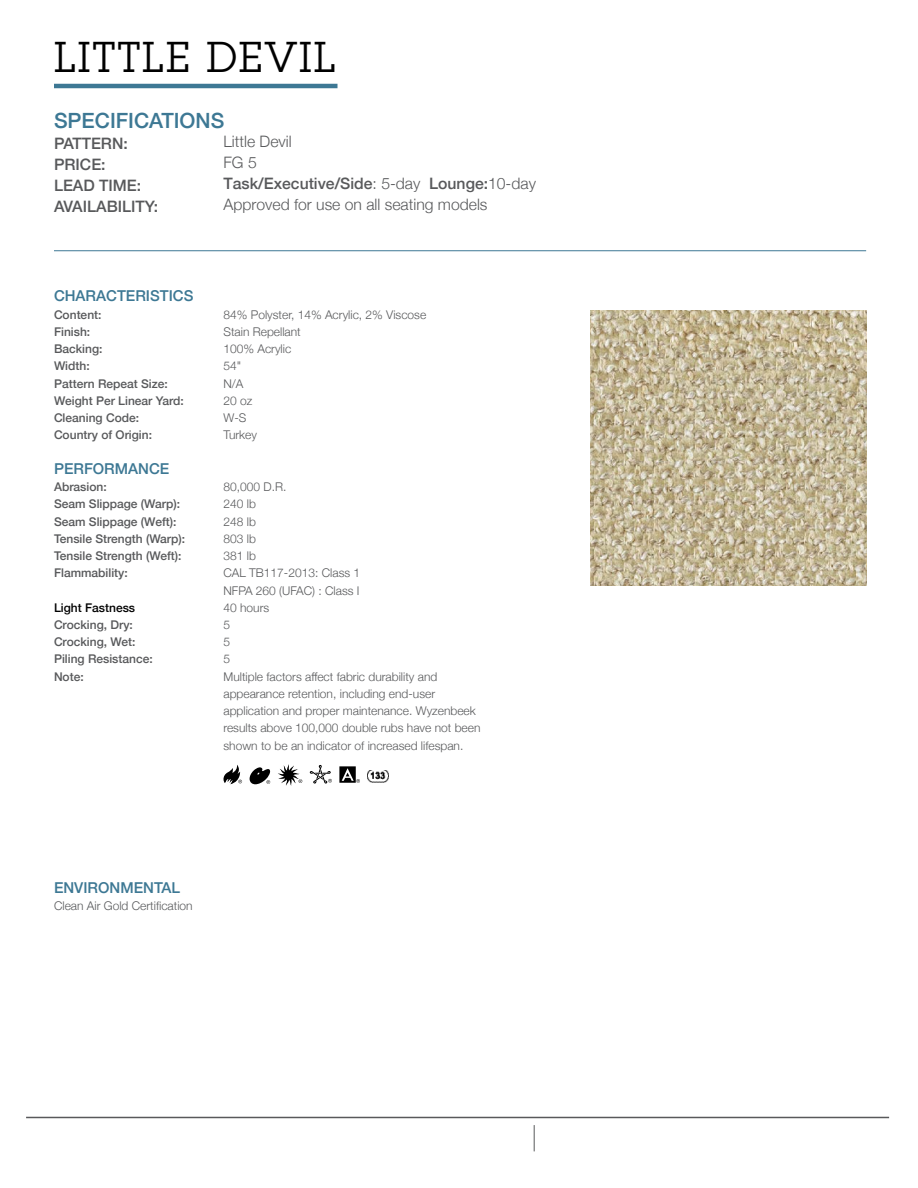
<style>
.page{position:relative;width:918px;height:1188px;background:#fff}
.page>*{position:absolute;margin:0;border:0;box-sizing:border-box;transform-origin:0 0}
.t1{font:42px "Lubalin Graph Std";letter-spacing:.05em;color:#000}
.t2{font:500 21px "Helvetica Neue";color:#3d7894}
.t3{font:300 15.75px/21px "Helvetica Neue";color:#58595b}
.t4{font:500 15.75px/21px "Helvetica Neue";color:#58595b}
.t5{font:500 15px "Helvetica Neue";color:#3d7894}
.t6{font:300 12px/17.2px "Helvetica Neue";color:#58595b}
.t7{font:500 12px "Helvetica Neue";color:#58595b}
.t8{font:500 12px "Helvetica Neue";color:#000}
.s1{font-weight:500}
</style>
<div class="page">
<hr style="left:26px;top:1117px;width:863px;height:1px;background:#58595b">
<svg style="left:534px;top:1125px;width:1px;height:26px"></svg>
<hr style="left:54px;top:84px;width:284px;height:4px;background:#3d7894">
<svg style="left:223px;top:765px;width:19px;height:19px"></svg>
<svg style="left:250px;top:767px;width:20px;height:17px"></svg>
<svg style="left:278px;top:764px;width:24px;height:22px"></svg>
<svg style="left:310px;top:765px;width:22px;height:19px"></svg>
<svg style="left:339px;top:766px;width:21px;height:17px"></svg>
<img style="left:368px;top:770px;width:20px;height:12px">
<img style="left:591px;top:310px;width:275px;height:276px">
<hr style="left:54px;top:250px;width:812px;height:1px;background:#3d7894">
<h1 class="t1" style="left:54px;top:31px;width:283px">LITTLE DEVIL</h1>
<h2 class="t2" style="left:54px;top:104px;width:172px">SPECIFICATIONS</h2>
<h3 class="t4" style="left:54px;top:132px;width:106px">PATTERN:<br>PRICE:<br>LEAD TIME:<br>AVAILABILITY:</h3>
<h3 class="t3" style="left:224px;top:130px;width:314px">Little Devil<br>FG 5<br><span class="s1">Task/Executive/Side</span>: 5-day <span class="s1">Lounge:</span>10-day<br>Approved for use on all seating models</h3>
<p class="t5" style="left:54px;top:284px;width:141px">CHARACTERISTICS</p>
<p class="t7" style="left:54px;top:305px;width:49px">Content:</p>
<p class="t6" style="left:224px;top:305px;width:204px">84% Polyster, 14% Acrylic, 2% Viscose</p>
<p class="t7" style="left:54px;top:322px;width:38px">Finish:</p>
<p class="t6" style="left:224px;top:322px;width:79px">Stain Repellant</p>
<p class="t7" style="left:54px;top:339px;width:50px">Backing:</p>
<p class="t6" style="left:224px;top:339px;width:69px">100% Acrylic</p>
<p class="t7" style="left:54px;top:356px;width:37px">Width:</p>
<p class="t6" style="left:224px;top:357px;width:19px">54"</p>
<p class="t7" style="left:54px;top:374px;width:115px">Pattern Repeat Size:</p>
<p class="t6" style="left:224px;top:374px;width:22px">N/A</p>
<p class="t7" style="left:54px;top:391px;width:131px">Weight Per Linear Yard:</p>
<p class="t6" style="left:224px;top:391px;width:30px">20 oz</p>
<p class="t7" style="left:54px;top:408px;width:87px">Cleaning Code:</p>
<p class="t6" style="left:224px;top:408px;width:24px">W-S</p>
<p class="t7" style="left:54px;top:425px;width:100px">Country of Origin:</p>
<p class="t6" style="left:224px;top:425px;width:35px">Turkey</p>
<p class="t5" style="left:54px;top:456px;width:117px">PERFORMANCE</p>
<p class="t7" style="left:54px;top:477px;width:54px">Abrasion:</p>
<p class="t6" style="left:224px;top:477px;width:64px">80,000 D.R.</p>
<p class="t7" style="left:54px;top:494px;width:128px">Seam Slippage (Warp):</p>
<p class="t6" style="left:224px;top:495px;width:34px">240 lb</p>
<p class="t7" style="left:54px;top:512px;width:124px">Seam Slippage (Weft):</p>
<p class="t6" style="left:224px;top:512px;width:34px">248 lb</p>
<p class="t7" style="left:54px;top:529px;width:133px">Tensile Strength (Warp):</p>
<p class="t6" style="left:224px;top:529px;width:34px">803 lb</p>
<p class="t7" style="left:54px;top:546px;width:129px">Tensile Strength (Weft):</p>
<p class="t6" style="left:224px;top:546px;width:34px">381 lb</p>
<p class="t7" style="left:54px;top:563px;width:75px">Flammability:</p>
<p class="t6" style="left:224px;top:564px;width:138px">CAL TB117-2013: Class 1<br>NFPA 260 (UFAC) : Class I</p>
<p class="t8" style="left:54px;top:598px;width:83px">Light Fastness</p>
<p class="t6" style="left:224px;top:598px;width:47px">40 hours</p>
<p class="t7" style="left:54px;top:615px;width:80px">Crocking, Dry:</p>
<p class="t6" style="left:224px;top:615px;width:8px">5</p>
<p class="t7" style="left:54px;top:632px;width:83px">Crocking, Wet:</p>
<p class="t6" style="left:224px;top:632px;width:8px">5</p>
<p class="t7" style="left:54px;top:650px;width:100px">Piling Resistance:</p>
<p class="t6" style="left:224px;top:650px;width:8px">5</p>
<p class="t7" style="left:54px;top:667px;width:31px">Note:</p>
<p class="t6" style="left:224px;top:667px;width:258px">Multiple factors affect fabric durability and appearance retention, including end-user application and proper maintenance. Wyzenbeek results above 100,000 double rubs have not been shown to be an indicator of increased lifespan.</p>
<p class="t5" style="left:54px;top:875px;width:128px">ENVIRONMENTAL</p>
<p class="t6" style="left:54px;top:896px;width:140px">Clean Air Gold Certification</p>
</div>
